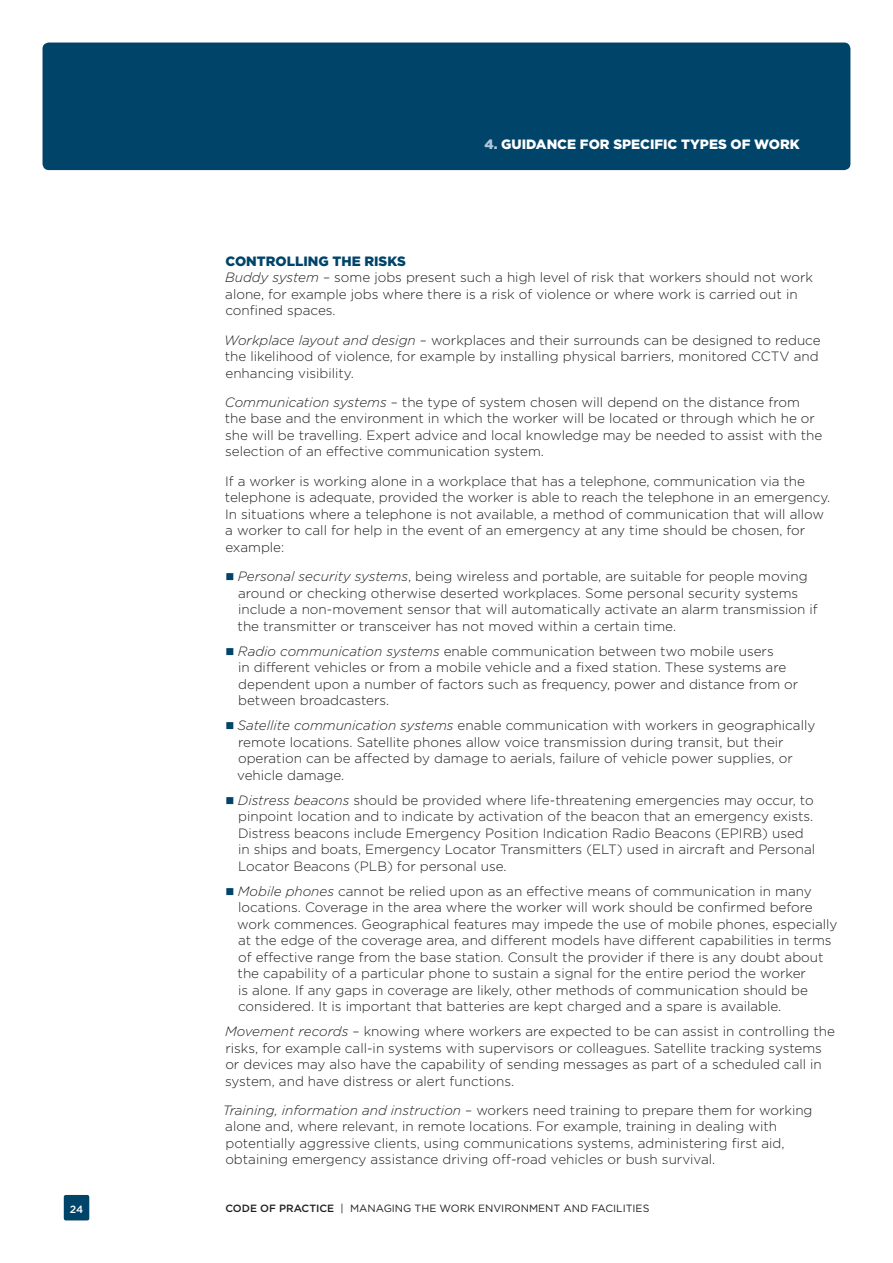
<style>
.page{position:relative;width:893px;height:1263px;background:#fff}
.page>*{position:absolute;margin:0;border:0;box-sizing:border-box;transform-origin:0 0}
.Body_copy{font:300 13.5px/16.5px "Gotham";color:#231f20}
.Running_header{font:900 13.5px "Gotham";color:#fff}
.Header_3{font:900 13.5px "Gotham";color:#00446a}
.t1{font:10.5px "Gotham";color:#231f20}
.t2{font:500 10.5px "Gotham";color:#fff}
.s1{color:#b0c7d9}
.s2{font-style:italic}
.s3{font-weight:500}
</style>
<div class="page">
<div style="left:43px;top:43px;width:807px;height:127px;background:#00446a;border-radius:6px"></div>
<div style="left:64px;top:1195px;width:25px;height:25px;background:#00446a;border-radius:2px"></div>
<p class="Running_header" style="left:484px;top:136px;width:317px"><span class="s1">4.</span> GUIDANCE FOR SPECIFIC TYPES OF WORK</p>
<p class="Header_3" style="left:225px;top:253px;width:182px">CONTROLLING THE RISKS</p>
<p class="Body_copy" style="left:225px;top:269px;width:589px"><span class="s2">Buddy system</span> – some jobs present such a high level of risk that workers should not work alone, for example jobs where there is a risk of violence or where work is carried out in confined spaces.</p>
<p class="Body_copy" style="left:224px;top:332px;width:598px"><span class="s2">Workplace layout and design</span> – workplaces and their surrounds can be designed to reduce the likelihood of violence, for example by installing physical barriers, monitored CCTV and enhancing visibility.</p>
<p class="Body_copy" style="left:225px;top:394px;width:599px"><span class="s2">Communication systems</span> – the type of system chosen will depend on the distance from the base and the environment in which the worker will be located or through which he or she will be travelling. Expert advice and local knowledge may be needed to assist with the selection of an effective communication system.</p>
<p class="Body_copy" style="left:225px;top:473px;width:607px">If a worker is working alone in a workplace that has a telephone, communication via the telephone is adequate, provided the worker is able to reach the telephone in an emergency.<br>In situations where a telephone is not available, a method of communication that will allow a worker to call for help in the event of an emergency at any time should be chosen, for example:</p>
<p class="Body_copy" style="left:238px;top:568px;width:582px"><span class="s2">Personal security systems</span>, being wireless and portable, are suitable for people moving around or checking otherwise deserted workplaces. Some personal security systems include a non-movement sensor that will automatically activate an alarm transmission if the transmitter or transceiver has not moved within a certain time.</p>
<p class="Body_copy" style="left:238px;top:642px;width:562px"><span class="s2">Radio communication systems</span> enable communication between two mobile users<br>in different vehicles or from a mobile vehicle and a fixed station. These systems are dependent upon a number of factors such as frequency, power and distance from or between broadcasters.</p>
<p class="Body_copy" style="left:237px;top:717px;width:580px"><span class="s2">Satellite communication systems</span> enable communication with workers in geographically remote locations. Satellite phones allow voice transmission during transit, but their operation can be affected by damage to aerials, failure of vehicle power supplies, or vehicle damage.</p>
<p class="Body_copy" style="left:238px;top:791px;width:579px"><span class="s2">Distress beacons</span> should be provided where life-threatening emergencies may occur, to pinpoint location and to indicate by activation of the beacon that an emergency exists.<br>Distress beacons include Emergency Position Indication Radio Beacons (EPIRB) used in ships and boats, Emergency Locator Transmitters (ELT) used in aircraft and Personal Locator Beacons (PLB) for personal use.</p>
<p class="Body_copy" style="left:237px;top:882px;width:602px"><span class="s2">Mobile phones</span> cannot be relied upon as an effective means of communication in many locations. Coverage in the area where the worker will work should be confirmed before work commences. Geographical features may impede the use of mobile phones, especially at the edge of the coverage area, and different models have different capabilities in terms of effective range from the base station. Consult the provider if there is any doubt about the capability of a particular phone to sustain a signal for the entire period the worker<br>is alone. If any gaps in coverage are likely, other methods of communication should be considered. It is important that batteries are kept charged and a spare is available.</p>
<p class="Body_copy" style="left:225px;top:1023px;width:611px"><span class="s2">Movement records</span> – knowing where workers are expected to be can assist in controlling the risks, for example call-in systems with supervisors or colleagues. Satellite tracking systems or devices may also have the capability of sending messages as part of a scheduled call in system, and have distress or alert functions.</p>
<p class="Body_copy" style="left:223px;top:1102px;width:591px"><span class="s2">Training, information and instruction</span> – workers need training to prepare them for working alone and, where relevant, in remote locations. For example, training in dealing with potentially aggressive clients, using communications systems, administering first aid, obtaining emergency assistance driving off-road vehicles or bush survival.</p>
<p class="t2" style="left:70px;top:1202px;width:15px">24</p>
<p class="t1" style="left:225px;top:1202px;width:425px"><span class="s3">CODE OF PRACTICE</span> | MANAGING THE WORK ENVIRONMENT AND FACILITIES</p>
</div>
